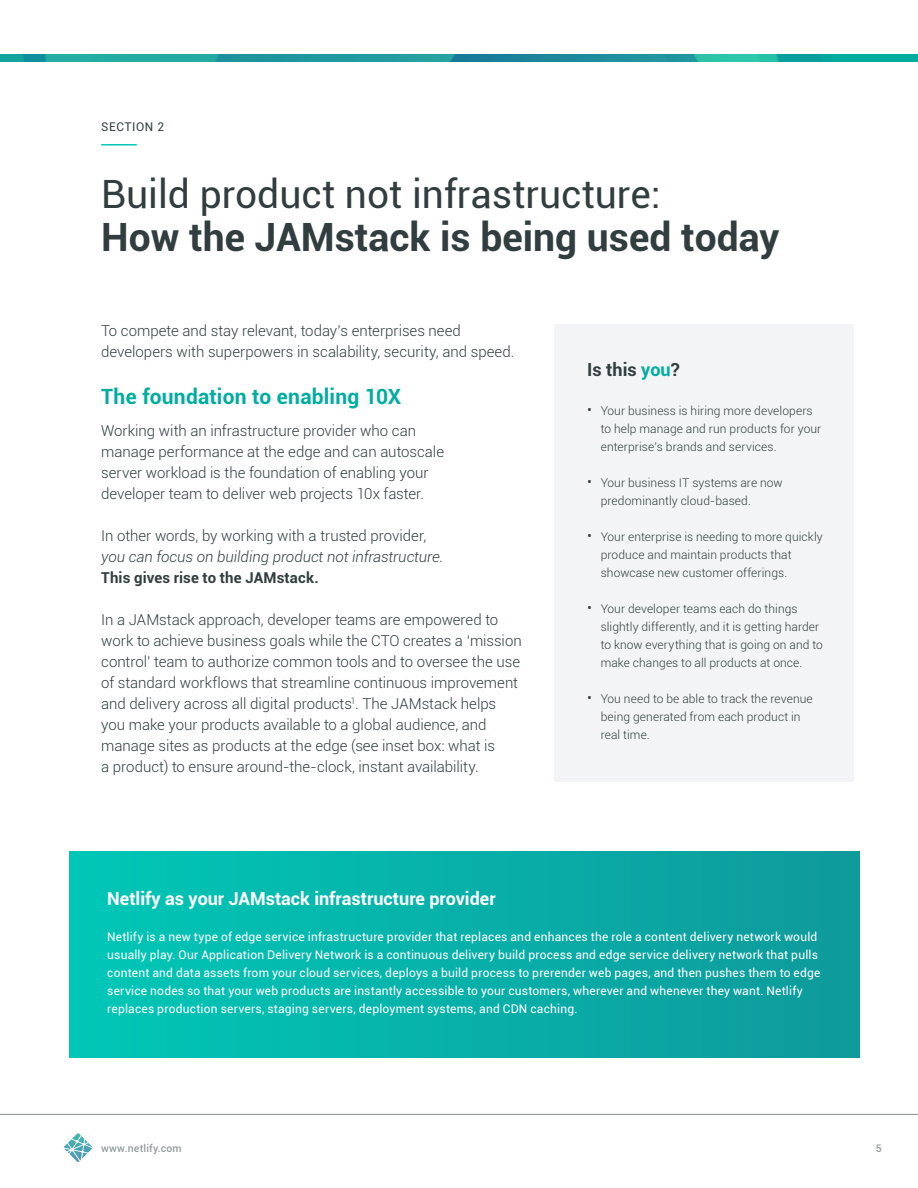
<style>
.page{position:relative;width:918px;height:1188px;background:#fff}
.page>*{position:absolute;margin:0;border:0;box-sizing:border-box;transform-origin:0 0}
.t1{font:39px "Roboto";color:#313d3e}
.t2{font:700 39px "Roboto";color:#313d3e}
.t3{font:700 21px "Roboto";letter-spacing:.01em;color:#00ad9f}
.t4{font:700 18px "Roboto";color:#fff}
.t5{font:700 18px "Roboto";color:#313d3e}
.t6{font:300 15px/21px "Roboto";color:#313d3e}
.t7{font:italic 300 15px "Roboto";color:#313d3e}
.t8{font:700 15px "Roboto";letter-spacing:.005em;color:#313d3e}
.t9{font:12px/18px "Roboto";letter-spacing:.015em;color:#fff}
.t10{font:300 12px/18px "Roboto";letter-spacing:.01em;color:#313d3e}
.t11{font:12px "Roboto";letter-spacing:.05em;color:#313d3e}
.t12{font:500 10.5px "Roboto";letter-spacing:.02em;color:#959c9d}
.s1{color:#00ad9f}
.s2{font-size:15px}
</style>
<div class="page">
<hr style="left:0;top:1114px;width:918px;height:1px;background:#878f8f">
<img style="left:0;top:54px;width:918px;height:8px">
<svg style="left:64px;top:1133px;width:28px;height:20px"></svg>
<div style="left:554px;top:324px;width:299px;height:458px;background:#f3f4f5"></div>
<div style="left:70px;top:851px;width:789px;height:206px;background:linear-gradient(to right,#00c7b7,#0f999b)"></div>
<hr style="left:101px;top:144px;width:36px;height:2px;background:#00c7b7">
<p class="t11" style="left:101px;top:118px;width:65px">SECTION 2</p>
<h1 class="t1" style="left:101px;top:167px;width:561px">Build product not infrastructure:</h1>
<h1 class="t2" style="left:101px;top:210px;width:680px">How the JAMstack is being used today</h1>
<p class="t6" style="left:101px;top:320px;width:415px">To compete and stay relevant, today’s enterprises need developers with superpowers in scalability, security, and speed.</p>
<h2 class="t3" style="left:101px;top:382px;width:301px">The foundation to enabling 10X</h2>
<p class="t6" style="left:101px;top:419px;width:344px">Working with an infrastructure provider who can manage performance at the edge and can autoscale server workload is the foundation of enabling your developer team to deliver web projects 10x faster.</p>
<p class="t6" style="left:101px;top:524px;width:326px">In other words, by working with a trusted provider,</p>
<p class="t7" style="left:101px;top:546px;width:344px">you can focus on building product not infrastructure.</p>
<p class="t8" style="left:101px;top:567px;width:219px">This gives rise to the JAMstack.</p>
<p class="t6" style="left:101px;top:608px;width:422px">In a JAMstack approach, developer teams are empowered to work to achieve business goals while the CTO creates a ‘mission control’ team to authorize common tools and to oversee the use of standard workflows that streamline continuous improvement and delivery across all digital products<sup>1</sup>. The JAMstack helps you make your products available to a global audience, and manage sites as products at the edge (see inset box: what is<br>a product) to ensure around-the-clock, instant availability.</p>
<p class="t5" style="left:587px;top:357px;width:94px">Is this <span class="s1">you</span>?</p>
<p class="t10" style="left:601px;top:401px;width:222px;text-indent:-14px"><span class="s2">•</span> Your business is hiring more developers to help manage and run products for your enterprise’s brands and services.</p>
<p class="t10" style="left:601px;top:473px;width:183px;text-indent:-14px"><span class="s2">•</span> Your business IT systems are now predominantly cloud-based.</p>
<p class="t10" style="left:601px;top:527px;width:223px;text-indent:-14px"><span class="s2">•</span> Your enterprise is needing to more quickly produce and maintain products that showcase new customer offerings.</p>
<p class="t10" style="left:601px;top:599px;width:224px;text-indent:-14px"><span class="s2">•</span> Your developer teams each do things slightly differently, and it is getting harder to know everything that is going on and to make changes to all products at once.</p>
<p class="t10" style="left:601px;top:689px;width:214px;text-indent:-14px"><span class="s2">•</span> You need to be able to track the revenue being generated from each product in real time.</p>
<p class="t4" style="left:107px;top:886px;width:390px">Netlify as your JAMstack infrastructure provider</p>
<p class="t9" style="left:107px;top:927px;width:715px">Netlify is a new type of edge service infrastructure provider that replaces and enhances the role a content delivery network would usually play. Our Application Delivery Network is a continuous delivery build process and edge service delivery network that pulls content and data assets from your cloud services, deploys a build process to prerender web pages, and then pushes them to edge service nodes so that your web products are instantly accessible to your customers, wherever and whenever they want. Netlify replaces production servers, staging servers, deployment systems, and CDN caching.</p>
<p class="t12" style="left:101px;top:1140px;width:82px">www.netlify.com</p>
<p class="t12" style="left:876px;top:1140px;width:7px">5</p>
</div>
